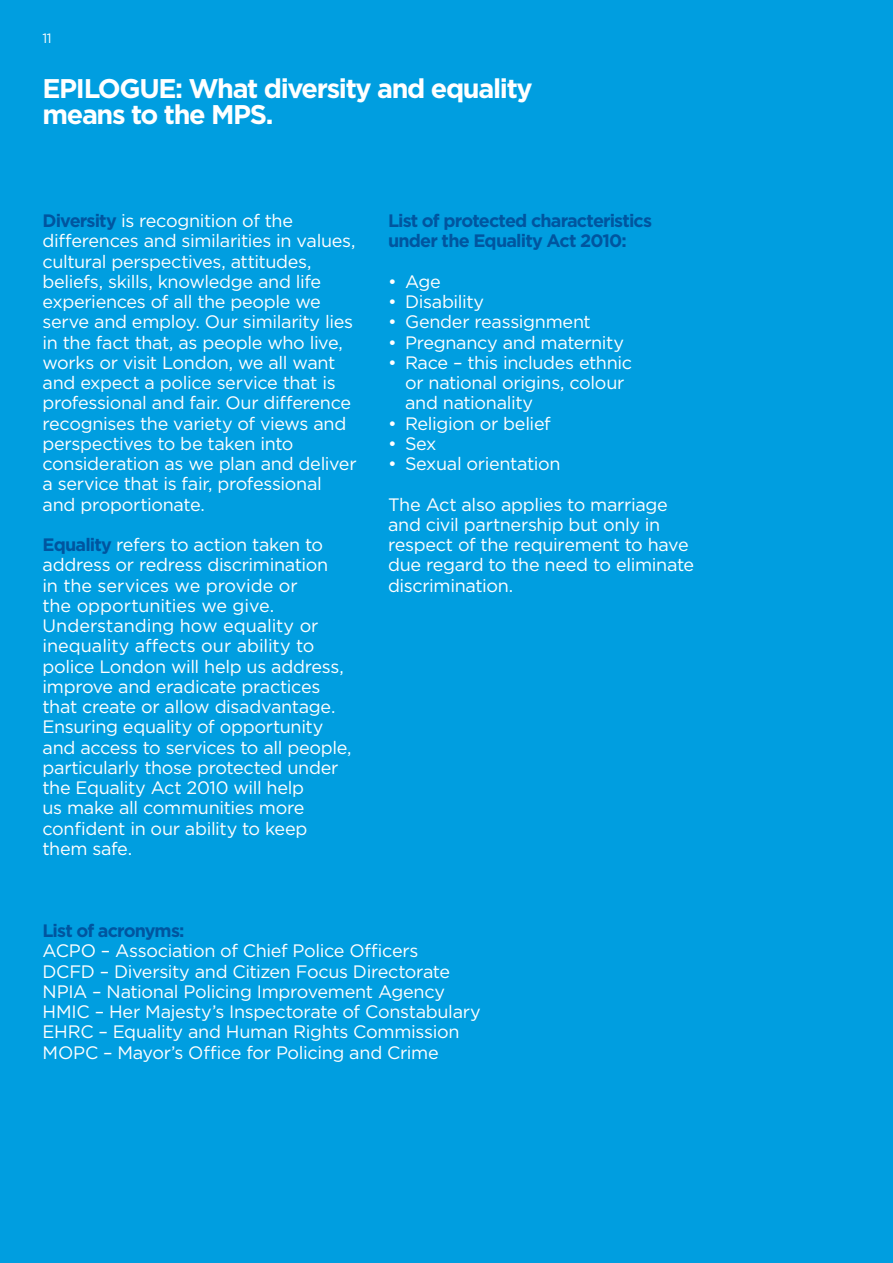
<style>
.page{position:relative;width:893px;height:1263px;background:#009ee0}
.page>*{position:absolute;margin:0;border:0;box-sizing:border-box;transform-origin:0 0}
.t1{font:700 27px/25.5px "Gotham";letter-spacing:-.05em;color:#fff}
.t2{font:18px/20.2px "Gotham";letter-spacing:-.02em;color:#fff}
.t3{font:700 18px/20.2px "Gotham";letter-spacing:-.05em;color:#00559f}
.t4{font:13.5px "Gotham";color:#fff}
.s1{font-weight:700;color:#00559f}
</style>
<div class="page">
<p class="t4" style="left:43px;top:29px;width:10px">11</p>
<h1 class="t1" style="left:43px;top:76px;width:492px">EPILOGUE: What diversity and equality means to the MPS.</h1>
<p class="t2" style="left:43px;top:210px;width:316px"><span class="s1">Diversity</span> is recognition of the differences and similarities in values, cultural perspectives, attitudes, beliefs, skills, knowledge and life experiences of all the people we serve and employ. Our similarity lies in the fact that, as people who live, works or visit London, we all want and expect a police service that is professional and fair. Our difference recognises the variety of views and perspectives to be taken into consideration as we plan and deliver a service that is fair, professional and proportionate.</p>
<p class="t2" style="left:43px;top:534px;width:311px"><span class="s1">Equality</span> refers to action taken to address or redress discrimination<br>in the services we provide or<br>the opportunities we give.<br>Understanding how equality or inequality affects our ability to police London will help us address, improve and eradicate practices that create or allow disadvantage.<br>Ensuring equality of opportunity and access to services to all people, particularly those protected under the Equality Act 2010 will help<br>us make all communities more confident in our ability to keep them safe.</p>
<p class="t3" style="left:388px;top:210px;width:266px">List of protected characteristics under the Equality Act 2010:</p>
<p class="t2" style="left:388px;top:271px;width:54px">• Age</p>
<p class="t2" style="left:388px;top:291px;width:98px">• Disability</p>
<p class="t2" style="left:388px;top:311px;width:204px">• Gender reassignment</p>
<p class="t2" style="left:388px;top:332px;width:237px">• Pregnancy and maternity</p>
<p class="t2" style="left:405px;top:352px;width:229px;text-indent:-17px">• Race – this includes ethnic or national origins, colour and nationality</p>
<p class="t2" style="left:388px;top:413px;width:164px">• Religion or belief</p>
<p class="t2" style="left:388px;top:433px;width:50px">• Sex</p>
<p class="t2" style="left:388px;top:453px;width:174px">• Sexual orientation</p>
<p class="t2" style="left:388px;top:494px;width:308px">The Act also applies to marriage and civil partnership but only in respect of the requirement to have due regard to the need to eliminate discrimination.</p>
<p class="t3" style="left:43px;top:920px;width:144px">List of acronyms:</p>
<p class="t2" style="left:43px;top:940px;width:440px">ACPO – Association of Chief Police Officers<br>DCFD – Diversity and Citizen Focus Directorate NPIA – National Policing Improvement Agency HMIC – Her Majesty’s Inspectorate of Constabulary EHRC – Equality and Human Rights Commission MOPC – Mayor’s Office for Policing and Crime</p>
</div>
